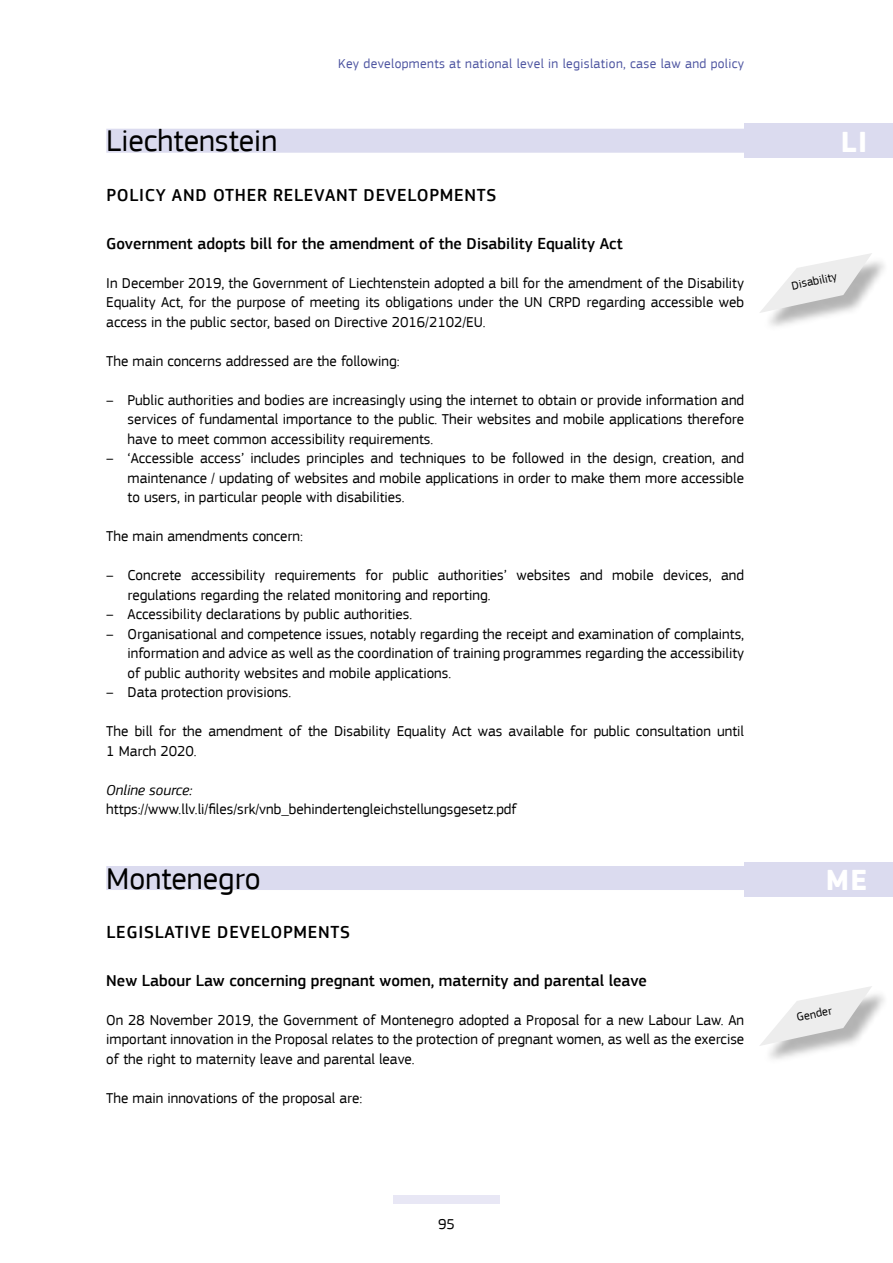
<style>
.page{position:relative;width:893px;height:1263px;background:#fff}
.page>*{position:absolute;margin:0;border:0;box-sizing:border-box;transform-origin:0 0}
.t1{font:31.5px "EC Square Sans Pro";color:#000}
.t2{font:700 30px "EC Square Sans Pro";color:#fff}
.t3{font:500 18px "EC Square Sans Pro";letter-spacing:.04em;color:#000}
.t4{font:500 16.5px "EC Square Sans Pro";color:#000}
.t5{font:15px/19.5px "EC Square Sans Pro";color:#000;text-align:justify}
.t6{font:italic 15px "EC Square Sans Pro";color:#000}
.t7{font:13.5px "EC Square Sans Pro";letter-spacing:.025em;color:#4e55a1}
.t8{font:12px "EC Square Sans Pro";color:#000}
</style>
<div class="page">
<div style="left:393px;top:1195px;width:107px;height:8px;background:#e8e7f5"></div>
<div style="left:106px;top:129px;width:638px;height:24px;background:#dbdbef"></div>
<div style="left:106px;top:866px;width:638px;height:24px;background:#dbdbef"></div>
<div style="left:744px;top:123px;width:149px;height:34px;background:#dbdbef"></div>
<div style="left:762px;top:256px;width:128px;height:75px;background:#000;opacity:.3"></div>
<svg style="left:760px;top:253px;width:112px;height:60px"></svg>
<div style="left:744px;top:862px;width:149px;height:34px;background:#dbdbef"></div>
<div style="left:762px;top:989px;width:128px;height:75px;background:#000;opacity:.3"></div>
<svg style="left:760px;top:986px;width:112px;height:60px"></svg>
<p class="t7" style="left:338px;top:56px;width:407px">Key developments at national level in legislation, case law and policy</p>
<h1 class="t1" style="left:106px;top:122px;width:172px">Liechtenstein</h1>
<p class="t3" style="left:106px;top:184px;width:391px">POLICY AND OTHER RELEVANT DEVELOPMENTS</p>
<p class="t4" style="left:106px;top:234px;width:518px">Government adopts bill for the amendment of the Disability Equality Act</p>
<p class="t5" style="left:106px;top:273px;width:639px">In December 2019, the Government of Liechtenstein adopted a bill for the amendment of the Disability Equality Act, for the purpose of meeting its obligations under the UN CRPD regarding accessible web access in the public sector, based on Directive 2016/2102/EU.</p>
<p class="t5" style="left:106px;top:351px;width:295px">The main concerns addressed are the following:</p>
<p class="t5" style="left:128px;top:390px;width:618px;text-indent:-21px">– Public authorities and bodies are increasingly using the internet to obtain or provide information and services of fundamental importance to the public. Their websites and mobile applications therefore have to meet common accessibility requirements.</p>
<p class="t5" style="left:128px;top:448px;width:618px;text-indent:-21px">– ‘Accessible access’ includes principles and techniques to be followed in the design, creation, and maintenance / updating of websites and mobile applications in order to make them more accessible to users, in particular people with disabilities.</p>
<p class="t5" style="left:106px;top:526px;width:198px">The main amendments concern:</p>
<p class="t5" style="left:128px;top:565px;width:618px;text-indent:-21px">– Concrete accessibility requirements for public authorities’ websites and mobile devices, and regulations regarding the related monitoring and reporting.</p>
<p class="t5" style="left:106px;top:604px;width:307px">– Accessibility declarations by public authorities.</p>
<p class="t5" style="left:128px;top:624px;width:618px;text-indent:-21px">– Organisational and competence issues, notably regarding the receipt and examination of complaints, information and advice as well as the coordination of training programmes regarding the accessibility of public authority websites and mobile applications.</p>
<p class="t5" style="left:106px;top:682px;width:186px">– Data protection provisions.</p>
<p class="t5" style="left:106px;top:721px;width:639px">The bill for the amendment of the Disability Equality Act was available for public consultation until<br>1 March 2020.</p>
<p class="t6" style="left:106px;top:781px;width:88px">Online source:</p>
<p class="t5" style="left:106px;top:799px;width:412px">https://www.llv.li/files/srk/vnb_behindertengleichstellungsgesetz.pdf</p>
<h1 class="t1" style="left:106px;top:860px;width:156px">Montenegro</h1>
<p class="t3" style="left:106px;top:922px;width:245px">LEGISLATIVE DEVELOPMENTS</p>
<p class="t4" style="left:106px;top:971px;width:542px">New Labour Law concerning pregnant women, maternity and parental leave</p>
<p class="t5" style="left:106px;top:1010px;width:639px">On 28 November 2019, the Government of Montenegro adopted a Proposal for a new Labour Law. An important innovation in the Proposal relates to the protection of pregnant women, as well as the exercise of the right to maternity leave and parental leave.</p>
<p class="t5" style="left:106px;top:1088px;width:258px">The main innovations of the proposal are:</p>
<p class="t5" style="left:438px;top:1214px;width:18px">95</p>
<h2 class="t2" style="left:841px;top:124px;width:28px">LI</h2>
<p class="t8" style="left:790px;top:279px;width:48px;rotate:-12deg">Disability</p>
<h2 class="t2" style="left:826px;top:862px;width:43px">ME</h2>
<p class="t8" style="left:795px;top:1011px;width:37px;rotate:-12deg">Gender</p>
</div>
